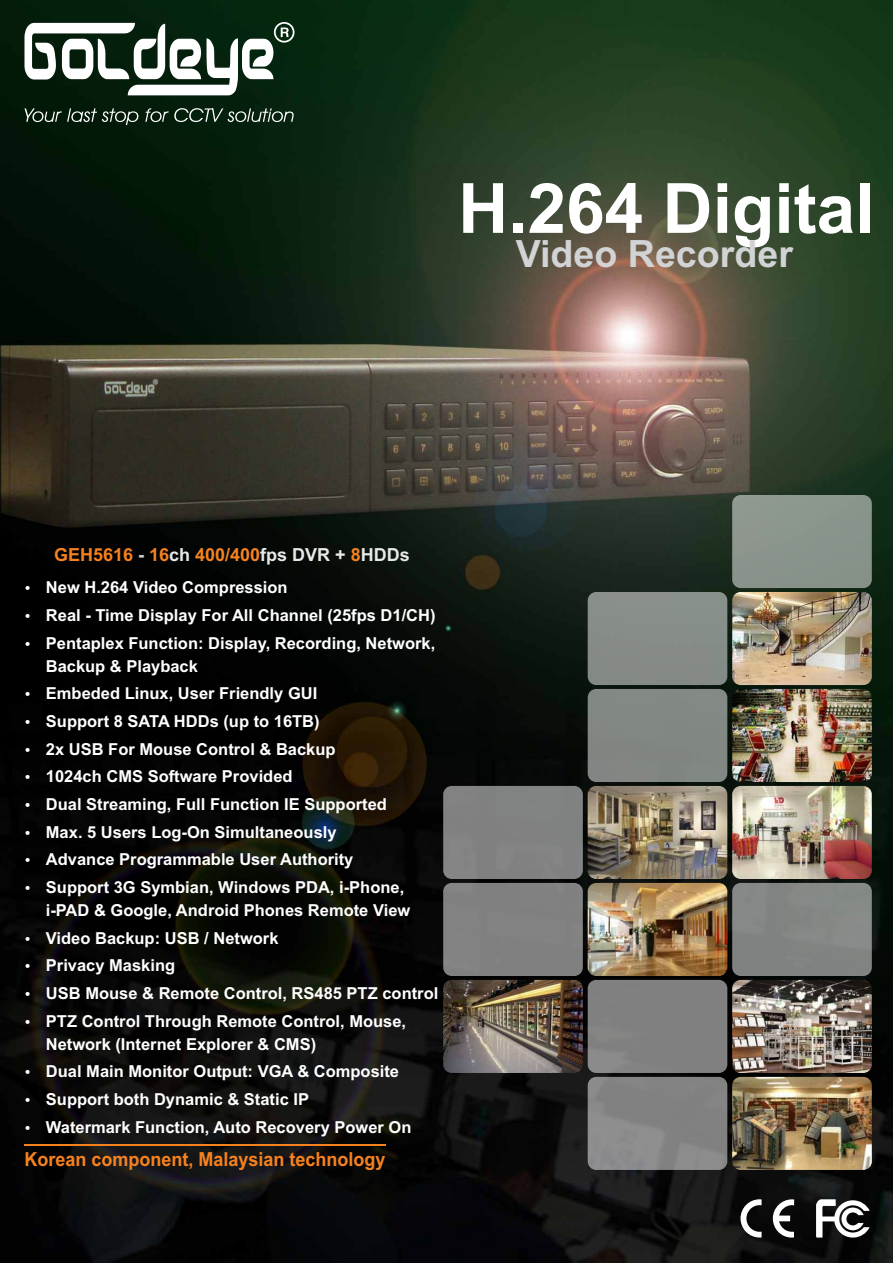
<style>
.page{position:relative;width:893px;height:1263px;background:#fff}
.page>*{position:absolute;margin:0;border:0;box-sizing:border-box;transform-origin:0 0}
.t1{font:700 69.3px "Arial";color:#fff}
.t2{font:700 37.65px "Arial";color:#d1d3d4}
.t3{font:700 19.35px "Arial";color:#f5821f;scale:.93 1}
.t4{font:700 18px "Arial";color:#f5821f}
.t5{font:700 16.5px/27.6px "Arial";color:#fff}
.s1{color:#d1d3d4}
.s2{color:#e7e8e8}
</style>
<div class="page">
<img style="left:0;top:0;width:893px;height:1263px">
<svg style="left:816px;top:1199px;width:54px;height:38px"></svg>
<svg style="left:773px;top:1199px;width:21px;height:38px"></svg>
<svg style="left:740px;top:1199px;width:22px;height:38px"></svg>
<svg style="left:24px;top:22px;width:270px;height:73px"></svg>
<svg style="left:24px;top:108px;width:270px;height:17px;background:#314536"></svg>
<div style="left:588px;top:592px;width:139px;height:93px;background:#878d89;border-radius:9px"></div>
<div style="left:588px;top:689px;width:139px;height:93px;background:#828784;border-radius:9px"></div>
<div style="left:588px;top:980px;width:139px;height:93px;background:#808080;border-radius:9px"></div>
<div style="left:443px;top:883px;width:140px;height:93px;background:#818181;border-radius:9px"></div>
<img style="left:732px;top:592px;width:140px;height:93px;border-radius:9px">
<img style="left:588px;top:786px;width:139px;height:93px;border-radius:9px">
<img style="left:732px;top:980px;width:140px;height:93px;border-radius:9px">
<img style="left:588px;top:883px;width:139px;height:93px;border-radius:9px">
<img style="left:732px;top:1077px;width:140px;height:93px;border-radius:9px">
<img style="left:732px;top:786px;width:140px;height:93px;border-radius:9px">
<div style="left:732px;top:883px;width:140px;height:93px;background:#838583;border-radius:9px"></div>
<img style="left:732px;top:689px;width:140px;height:93px;border-radius:9px">
<div style="left:443px;top:786px;width:140px;height:93px;background:#818281;border-radius:9px"></div>
<img style="left:443px;top:980px;width:140px;height:93px;border-radius:9px">
<div style="left:732px;top:495px;width:140px;height:93px;background:#89948c;border-radius:9px"></div>
<div style="left:588px;top:1077px;width:139px;height:93px;background:#838383;border-radius:9px"></div>
<hr style="left:24px;top:1144px;width:78px;height:2px;background:#f5821f">
<hr style="left:102px;top:1144px;width:284px;height:2px;background:#f5821f">
<svg style="left:26px;top:586px;width:4px;height:4px"></svg>
<svg style="left:26px;top:614px;width:4px;height:4px"></svg>
<svg style="left:26px;top:641px;width:4px;height:5px"></svg>
<svg style="left:26px;top:692px;width:4px;height:4px"></svg>
<svg style="left:26px;top:720px;width:4px;height:4px"></svg>
<svg style="left:26px;top:747px;width:4px;height:5px"></svg>
<svg style="left:26px;top:775px;width:4px;height:4px"></svg>
<svg style="left:26px;top:803px;width:4px;height:4px"></svg>
<svg style="left:26px;top:830px;width:4px;height:5px"></svg>
<svg style="left:26px;top:858px;width:4px;height:4px"></svg>
<svg style="left:26px;top:886px;width:4px;height:4px"></svg>
<svg style="left:26px;top:936px;width:4px;height:5px"></svg>
<svg style="left:26px;top:964px;width:4px;height:4px"></svg>
<svg style="left:26px;top:992px;width:4px;height:4px"></svg>
<svg style="left:26px;top:1019px;width:4px;height:5px"></svg>
<svg style="left:26px;top:1070px;width:4px;height:4px"></svg>
<svg style="left:26px;top:1098px;width:4px;height:4px"></svg>
<svg style="left:26px;top:1125px;width:4px;height:5px"></svg>
<h1 class="t1" style="left:458px;top:182px;width:418px">H.264 Digital</h1>
<h2 class="t2" style="left:516px;top:240px;width:279px">Video Recorder</h2>
<p class="t4" style="left:54px;top:548px;width:357px">GEH5616 <span class="s1">-</span> 16<span class="s2">ch</span> 400/400<span class="s2">fps DVR +</span> 8<span class="s2">HDDs</span></p>
<p class="t5" style="left:46px;top:575px;width:391px">New H.264 Video Compression<br>Real - Time Display For All Channel (25fps D1/CH)<br>Pentaplex Function: Display, Recording, Network,</p>
<p class="t5" style="left:46px;top:654px;width:360px">Backup &amp; Playback<br>Embeded Linux, User Friendly GUI<br>Support 8 SATA HDDs (up to 16TB)<br>2x USB For Mouse Control &amp; Backup<br>1024ch CMS Software Provided<br>Dual Streaming, Full Function IE Supported Max. 5 Users Log-On Simultaneously Advance Programmable User Authority Support 3G Symbian, Windows PDA, i-Phone,</p>
<p class="t5" style="left:46px;top:898px;width:394px">i-PAD &amp; Google, Android Phones Remote View Video Backup: USB / Network<br>Privacy Masking<br>USB Mouse &amp; Remote Control, RS485 PTZ control PTZ Control Through Remote Control, Mouse,</p>
<p class="t5" style="left:46px;top:1032px;width:367px">Network (Internet Explorer &amp; CMS)<br>Dual Main Monitor Output: VGA &amp; Composite Support both Dynamic &amp; Static IP<br>Watermark Function, Auto Recovery Power On</p>
<p class="t3" style="left:24px;top:1152px;width:390px">Korean component, Malaysian technology</p>
</div>
